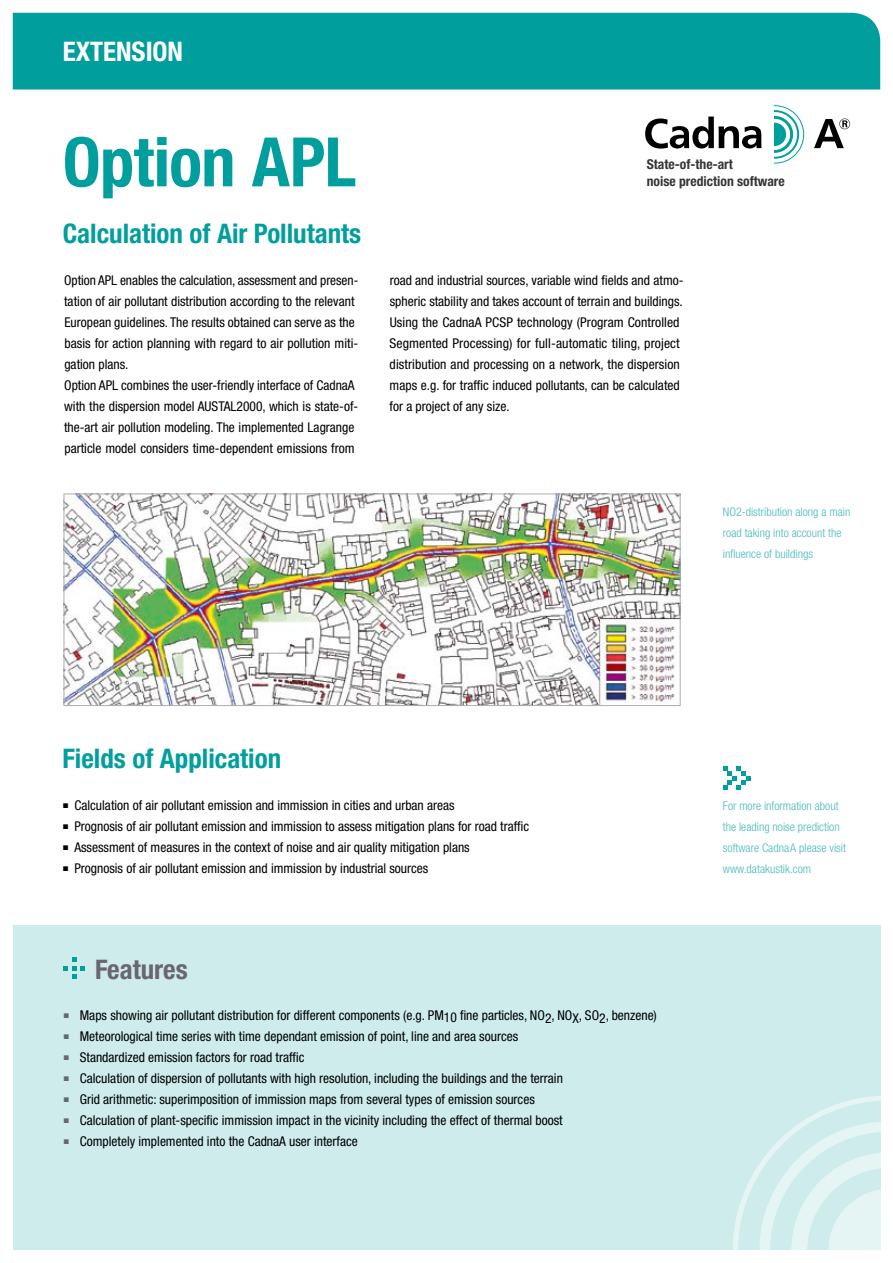
<style>
.page{position:relative;width:893px;height:1263px;background:#fff}
.page>*{position:absolute;margin:0;border:0;box-sizing:border-box;transform-origin:0 0}
.t1{font:700 condensed 68.25px "Helvetica Neue";color:#009f9d}
.t2{font:700 condensed 27px "Helvetica Neue";color:#009f9d}
.t3{font:700 condensed 27px "Helvetica Neue";color:#fff}
.t4{font:700 condensed 27px "Helvetica Neue";color:#69676d}
.t5{font:700 condensed 13.65px "Helvetica Neue";color:#373537}
.t6{font:condensed 13.5px/21px "Helvetica Neue";color:#000}
.t7{font:300 condensed 12px/21px "Helvetica Neue";color:#47b9b9}
</style>
<div class="page">
<div style="left:13px;top:925px;width:867px;height:325px;background:#cdeceb"></div>
<svg style="left:733px;top:1095px;width:148px;height:155px"></svg>
<img style="left:66px;top:495px;width:613px;height:209px">
<div style="left:64px;top:493px;width:617px;height:213px;border:1px solid #aeaeb1"></div>
<div style="left:13px;top:13px;width:867px;height:77px;background:#009f9d"></div>
<svg style="left:64px;top:957px;width:21px;height:22px"></svg>
<svg style="left:774px;top:105px;width:30px;height:59px"></svg>
<svg style="left:645px;top:117px;width:116px;height:32px"></svg>
<svg style="left:814px;top:119px;width:36px;height:29px"></svg>
<svg style="left:723px;top:766px;width:27px;height:23px"></svg>
<h2 class="t3" style="left:63px;top:35px;width:122px">Extension</h2>
<h1 class="t1" style="left:63px;top:121px;width:295px">Option APL</h1>
<h2 class="t2" style="left:63px;top:217px;width:300px">Calculation of Air Pollutants</h2>
<p class="t5" style="left:647px;top:156px;width:88px">State-of-the-art</p>
<p class="t5" style="left:647px;top:173px;width:140px">noise prediction software</p>
<p class="t6" style="left:64px;top:270px;width:296px">Option APL enables the calculation, assessment and presen&shy;tation of air pollutant distribution according to the relevant European guidelines. The results obtained can serve as the basis for action planning with regard to air pollution miti&shy;gation plans.<br>Option APL combines the user-friendly interface of CadnaA with the dispersion model AUSTAL2000, which is state-of&shy;the-art air pollution modeling. The implemented Lagrange particle model considers time-dependent emissions from</p>
<p class="t6" style="left:390px;top:270px;width:295px">road and industrial sources, variable wind fields and atmo&shy;spheric stability and takes account of terrain and buildings.<br>Using the CadnaA PCSP technology (Program Controlled Segmented Processing) for full-automatic tiling, project distribution and processing on a network, the dispersion maps e.g. for traffic induced pollutants, can be calculated for a project of any size.</p>
<p class="t7" style="left:723px;top:501px;width:129px">NO2-distribution along a main road taking into account the influence of buildings</p>
<h2 class="t2" style="left:62px;top:742px;width:220px">Fields of Application</h2>
<p class="t6" style="left:63px;top:795px;width:393px">■ Calculation of air pollutant emission and immission in cities and urban areas</p>
<p class="t6" style="left:63px;top:816px;width:467px">■ Prognosis of air pollutant emission and immission to assess mitigation plans for road traffic</p>
<p class="t6" style="left:63px;top:837px;width:408px">■ Assessment of measures in the context of noise and air quality mitigation plans</p>
<p class="t6" style="left:63px;top:858px;width:367px">■ Prognosis of air pollutant emission and immission by industrial sources</p>
<h2 class="t4" style="left:95px;top:952px;width:94px">Features</h2>
<p class="t6" style="left:64px;top:1005px;width:595px"><sup>■</sup> Maps showing air pollutant distribution for different components (e.g. PM10 fine particles, NO2, NOX, SO2, benzene)</p>
<p class="t6" style="left:64px;top:1026px;width:456px"><sup>■</sup> Meteorological time series with time dependant emission of point, line and area sources</p>
<p class="t6" style="left:64px;top:1047px;width:242px"><sup>■</sup> Standardized emission factors for road traffic</p>
<p class="t6" style="left:64px;top:1068px;width:501px"><sup>■</sup> Calculation of dispersion of pollutants with high resolution, including the buildings and the terrain</p>
<p class="t6" style="left:64px;top:1089px;width:473px"><sup>■</sup> Grid arithmetic: superimposition of immission maps from several types of emission sources</p>
<p class="t6" style="left:64px;top:1110px;width:500px"><sup>■</sup> Calculation of plant-specific immission impact in the vicinity including the effect of thermal boost</p>
<p class="t6" style="left:64px;top:1131px;width:296px"><sup>■</sup> Completely implemented into the CadnaA user interface</p>
<p class="t7" style="left:723px;top:795px;width:125px">For more information about the leading noise prediction software CadnaA please visit www.datakustik.com</p>
</div>
